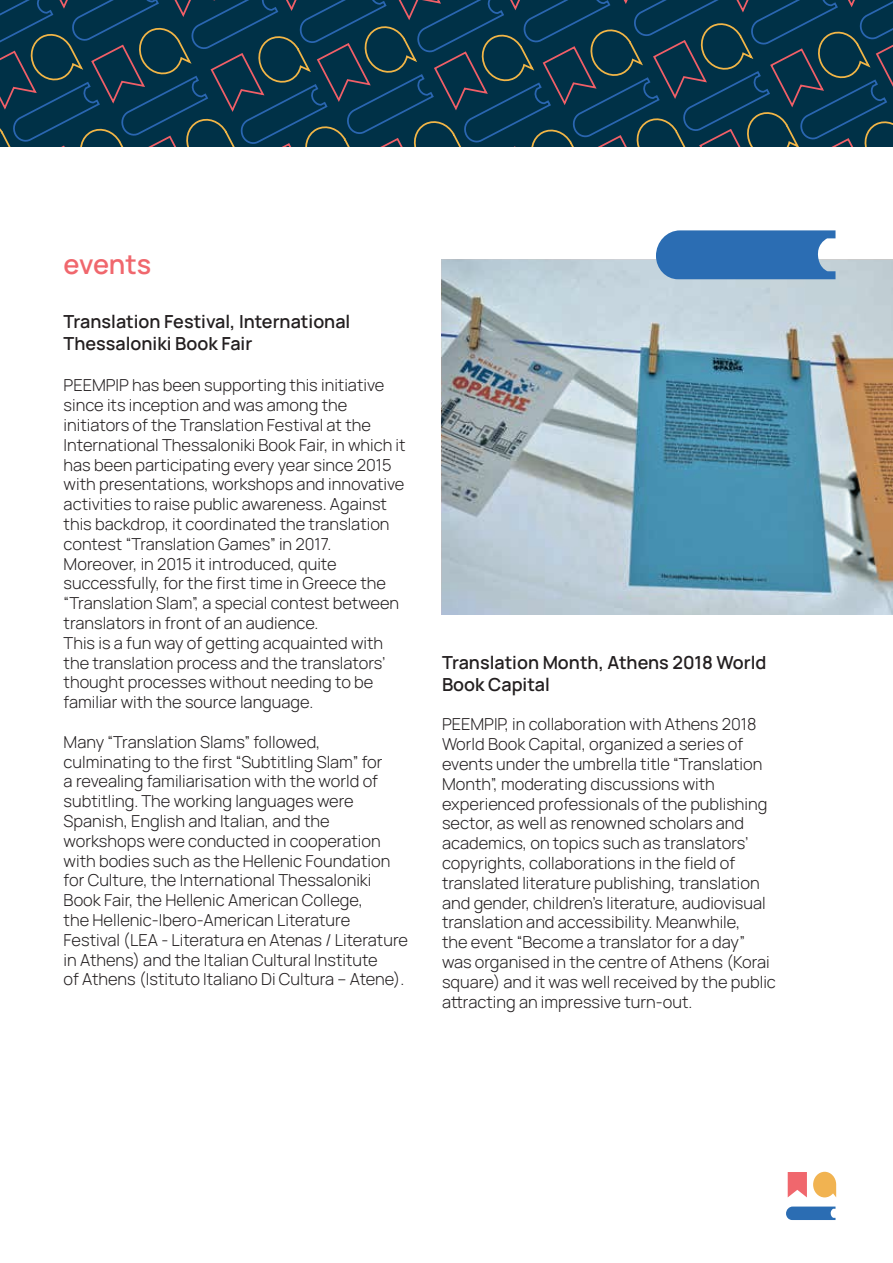
<style>
.page{position:relative;width:893px;height:1263px;background:#fff}
.page>*{position:absolute;margin:0;border:0;box-sizing:border-box;transform-origin:0 0}
.t1{font:600 27px "Manrope";letter-spacing:-.015em;color:#f0676d}
.t2{font:600 18px/21.6px "Manrope";color:#231f20}
.t3{font:300 16.5px/19.8px "Manrope";color:#231f20}
</style>
<div class="page">
<svg style="left:0;top:0;width:893px;height:146px;background:#0b364b"></svg>
<svg style="left:788px;top:1172px;width:19px;height:25px"></svg>
<svg style="left:786px;top:1206px;width:49px;height:14px"></svg>
<svg style="left:813px;top:1172px;width:23px;height:25px"></svg>
<svg style="left:442px;top:260px;width:451px;height:354px;background:#96b0ba"></svg>
<svg style="left:656px;top:230px;width:179px;height:49px;background:#3c78b8"></svg>
<h1 class="t1" style="left:64px;top:246px;width:89px">events</h1>
<p class="t2" style="left:64px;top:310px;width:288px">Translation Festival, International<br>Thessaloniki Book Fair</p>
<p class="t3" style="left:64px;top:375px;width:343px">PEEMPIP has been supporting this initiative since its inception and was among the initiators of the Translation Festival at the International Thessaloniki Book Fair, in which it has been participating every year since 2015 with presentations, workshops and innovative activities to raise public awareness. Against this backdrop, it coordinated the translation contest “Translation Games” in 2017.<br>Moreover, in 2015 it introduced, quite successfully, for the first time in Greece the “Translation Slam”, a special contest between translators in front of an audience.<br>This is a fun way of getting acquainted with the translation process and the translators’ thought processes without needing to be familiar with the source language.</p>
<p class="t3" style="left:64px;top:731px;width:346px">Many “Translation Slams” followed, culminating to the first “Subtitling Slam” for<br>a revealing familiarisation with the world of subtitling. The working languages were Spanish, English and Italian, and the workshops were conducted in cooperation with bodies such as the Hellenic Foundation for Culture, the International Thessaloniki Book Fair, the Hellenic American College,<br>the Hellenic-Ibero-American Literature Festival (LEA - Literatura en Atenas / Literature in Athens) and the Italian Cultural Institute<br>of Athens (Istituto Italiano Di Cultura – Atene).</p>
<p class="t2" style="left:442px;top:651px;width:326px">Translation Month, Athens 2018 World<br>Book Capital</p>
<p class="t3" style="left:442px;top:714px;width:335px">PEEMPIP, in collaboration with Athens 2018<br>World Book Capital, organized a series of events under the umbrella title “Translation Month”, moderating discussions with experienced professionals of the publishing sector, as well as renowned scholars and academics, on topics such as translators’ copyrights, collaborations in the field of translated literature publishing, translation and gender, children’s literature, audiovisual translation and accessibility. Meanwhile,<br>the event “Become a translator for a day” was organised in the centre of Athens (Korai square) and it was well received by the public attracting an impressive turn-out.</p>
</div>
